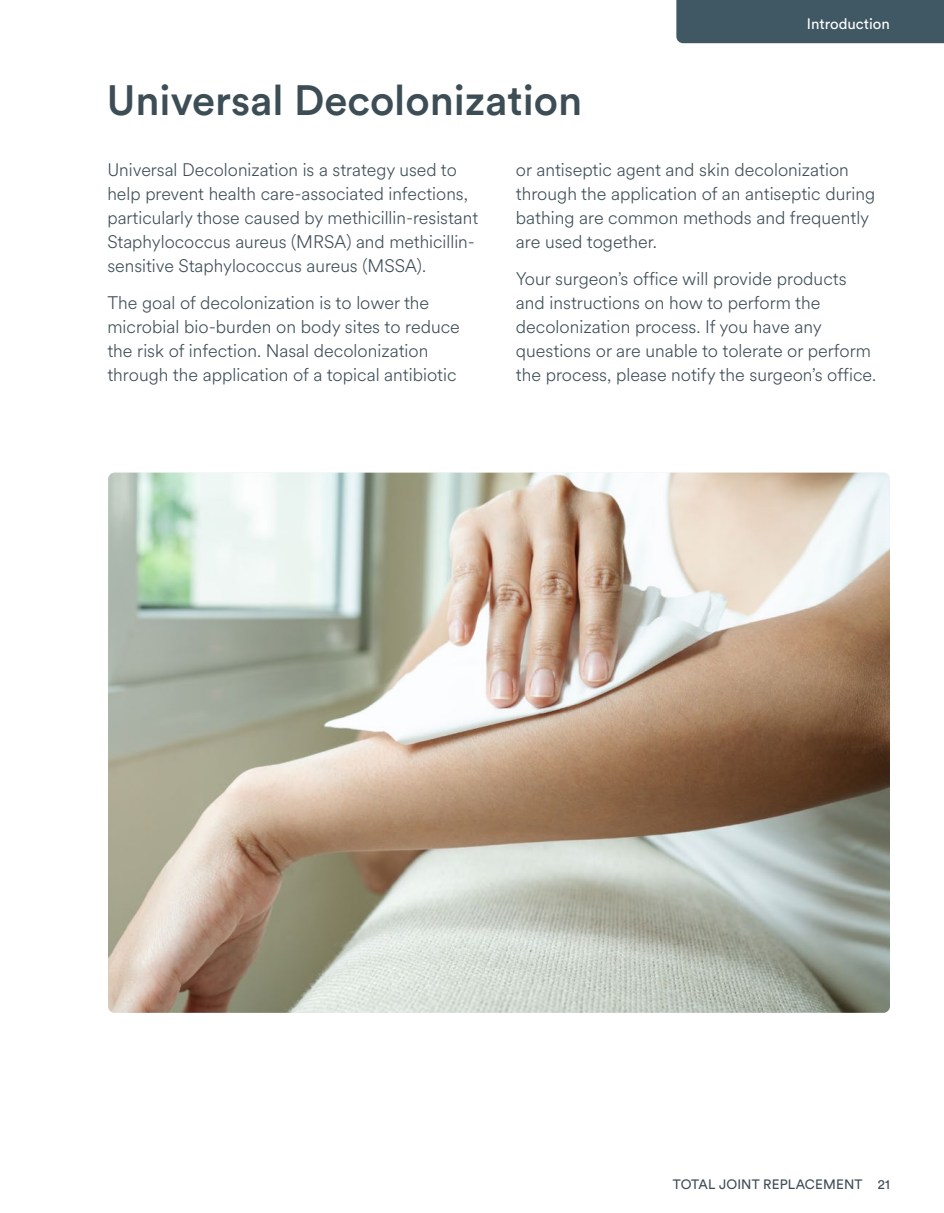
<style>
.page{position:relative;width:944px;height:1213px;background:#fff}
.page>*{position:absolute;margin:0;border:0;box-sizing:border-box;transform-origin:0 0}
.t1{font:500 42px "Circular Std";color:#3d4d55}
.t2{font:300 18px/24px "Circular Spotify Text";color:#3d4d55}
.t3{font:15px "Circular Std";color:#fff}
.t4{font:13.5px "Circular Std";letter-spacing:.01em;color:#3d4d55}
</style>
<div class="page">
<div style="left:676px;top:0;width:268px;height:43px;background:#3f5864"></div>
<img style="left:108px;top:472px;width:782px;height:540px">
<h1 class="t1" style="left:107px;top:74px;width:477px">Universal Decolonization</h1>
<p class="t3" style="left:807px;top:14px;width:85px">Introduction</p>
<p class="t2" style="left:107px;top:158px;width:372px">Universal Decolonization is a strategy used to help prevent health care-associated infections, particularly those caused by methicillin-resistant Staphylococcus aureus (MRSA) and methicillin&shy;sensitive Staphylococcus aureus (MSSA).</p>
<p class="t2" style="left:107px;top:291px;width:354px">The goal of decolonization is to lower the microbial bio-burden on body sites to reduce the risk of infection. Nasal decolonization through the application of a topical antibiotic</p>
<p class="t2" style="left:516px;top:158px;width:361px">or antiseptic agent and skin decolonization through the application of an antiseptic during bathing are common methods and frequently are used together.</p>
<p class="t2" style="left:516px;top:267px;width:362px">Your surgeon’s office will provide products and instructions on how to perform the decolonization process. If you have any questions or are unable to tolerate or perform the process, please notify the surgeon’s office.</p>
<p class="t4" style="left:673px;top:1175px;width:219px">TOTAL JOINT REPLACEMENT 21</p>
</div>
